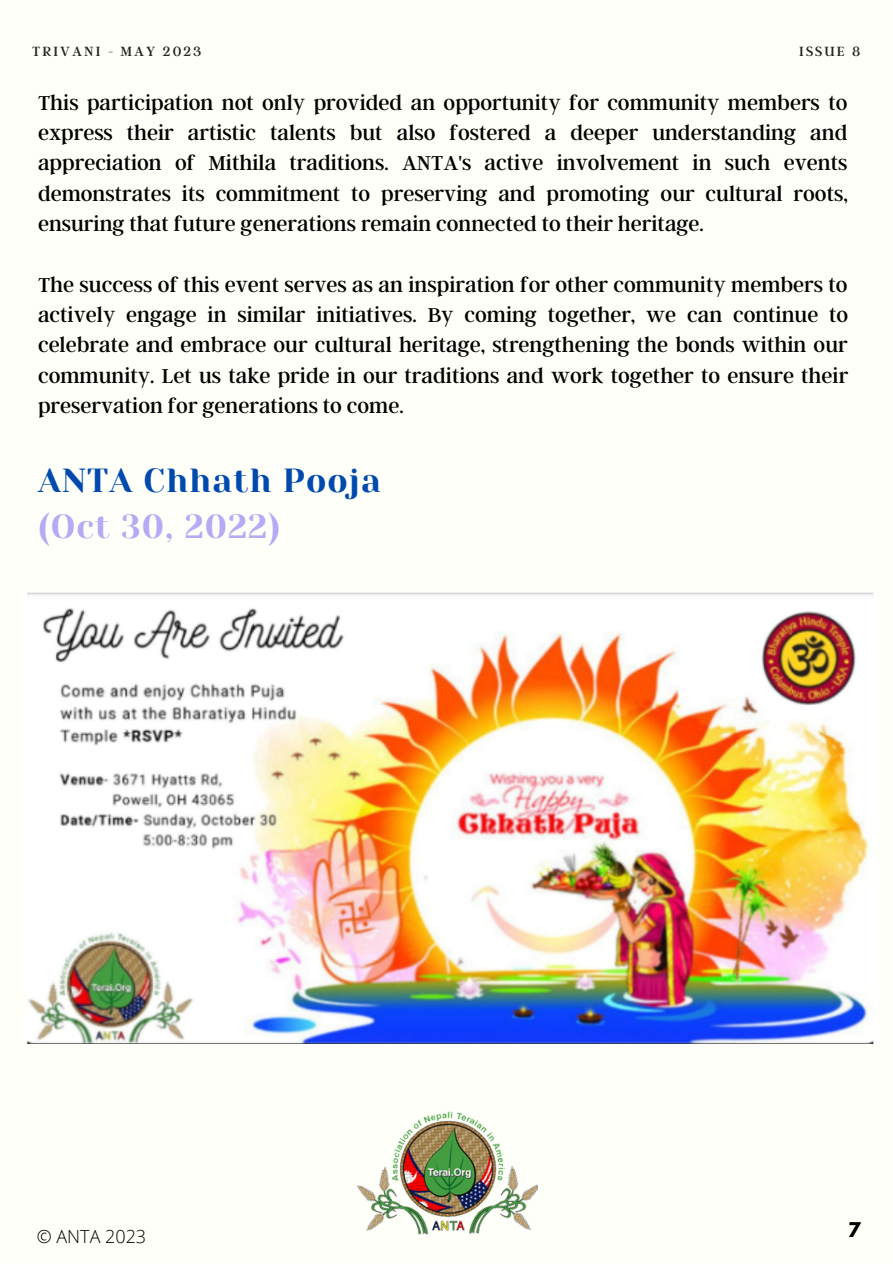
<style>
.page{position:relative;width:893px;height:1264px;background:#fff}
.page>*{position:absolute;margin:0;border:0;box-sizing:border-box;transform-origin:0 0}
.t1{font:33.3px "Yeseva One";letter-spacing:.03em;color:#004aad}
.t2{font:33.3px "Yeseva One";letter-spacing:.03em;color:#b8a9f4}
.t3{font:22.35px/30.3px "Argent CF";color:#000;text-align:justify}
.t4{font:300 18px "Open Sans";color:#000}
.t5{font:700 18px "League Spartan";color:#000}
.t6{font:14.85px "Argent CF";letter-spacing:.14em;color:#222}
</style>
<div class="page">
<div style="left:0;top:0;width:892px;height:1262px;background:#fffff9"></div>
<img style="left:356px;top:1111px;width:181px;height:124px">
<img style="left:27px;top:592px;width:847px;height:451px">
<p class="t6" style="left:32px;top:42px;width:171px">TRIVANI - MAY 2023</p>
<p class="t6" style="left:799px;top:42px;width:63px">ISSUE 8</p>
<p class="t3" style="left:38px;top:86px;width:811px">This participation not only provided an opportunity for community members to express their artistic talents but also fostered a deeper understanding and appreciation of Mithila traditions. ANTA's active involvement in such events demonstrates its commitment to preserving and promoting our cultural roots, ensuring that future generations remain connected to their heritage.</p>
<p class="t3" style="left:38px;top:268px;width:811px">The success of this event serves as an inspiration for other community members to actively engage in similar initiatives. By coming together, we can continue to celebrate and embrace our cultural heritage, strengthening the bonds within our community. Let us take pride in our traditions and work together to ensure their preservation for generations to come.</p>
<p class="t1" style="left:38px;top:461px;width:344px">ANTA Chhath Pooja</p>
<p class="t2" style="left:38px;top:507px;width:244px">(Oct 30, 2022)</p>
<p class="t4" style="left:37px;top:1223px;width:111px">© ANTA 2023</p>
<p class="t5" style="left:847px;top:1220px;width:14px">7</p>
</div>
